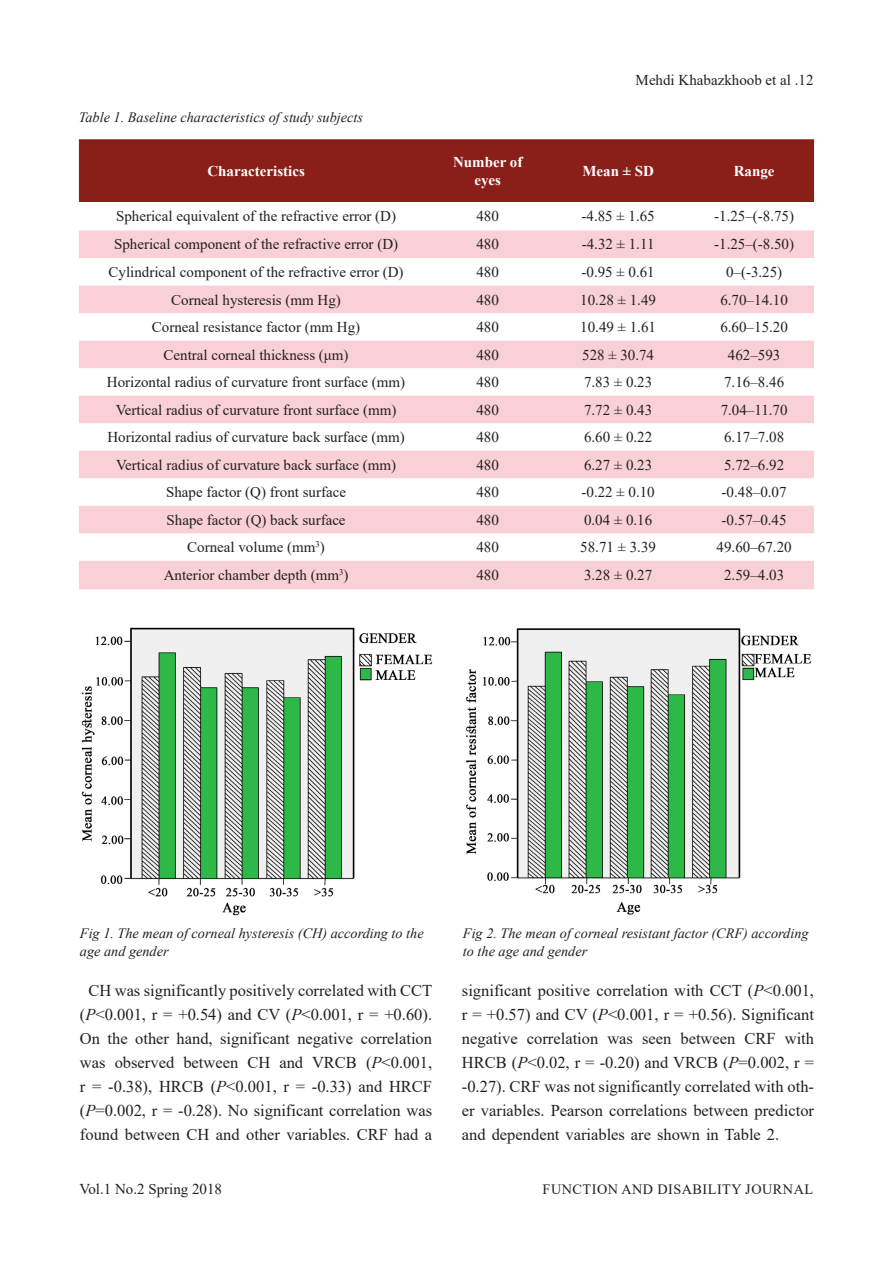
<style>
.page{position:relative;width:893px;height:1263px;background:#fff}
.page>*{position:absolute;margin:0;border:0;box-sizing:border-box;transform-origin:0 0}
.t1{font:16.5px/24px "Times New Roman";color:#231f20;text-align:center}
.t2{font:15px "Times New Roman";color:#231f20}
.t3{font:700 15px/18px "Times New Roman";color:#fff;text-align:center}
.t4{font:italic 14.25px/18px "Times New Roman";color:#231f20}
.t5{font:14.25px "Times New Roman";letter-spacing:.035em;color:#231f20}
.s1{font-style:italic}
</style>
<div class="page">
<img style="left:81px;top:627px;width:352px;height:288px">
<img style="left:466px;top:628px;width:346px;height:287px">
<div style="left:79px;top:139px;width:735px;height:63px;background:#8a1f19"></div>
<svg style="left:79px;top:230px;width:735px;height:359px;fill:#f8d0d5"></svg>
<p class="t4" style="left:79px;top:107px;width:286px">Table 1. Baseline characteristics of study subjects</p>
<p class="t2" style="left:636px;top:69px;width:179px">Mehdi Khabazkhoob et al .12</p>
<p class="t3" style="left:207px;top:161px;width:99px">Characteristics</p>
<p class="t3" style="left:453px;top:152px;width:71px">Number of eyes</p>
<p class="t3" style="left:582px;top:161px;width:73px">Mean ± SD</p>
<p class="t3" style="left:734px;top:161px;width:42px">Range</p>
<p class="t2" style="left:116px;top:206px;width:281px">Spherical equivalent of the refractive error (D)</p>
<p class="t2" style="left:476px;top:206px;width:24px">480</p>
<p class="t2" style="left:581px;top:206px;width:75px">-4.85 ± 1.65</p>
<p class="t2" style="left:714px;top:206px;width:81px">-1.25–(-8.75)</p>
<p class="t2" style="left:114px;top:234px;width:286px">Spherical component of the refractive error (D)</p>
<p class="t2" style="left:476px;top:234px;width:24px">480</p>
<p class="t2" style="left:582px;top:234px;width:74px">-4.32 ± 1.11</p>
<p class="t2" style="left:714px;top:234px;width:81px">-1.25–(-8.50)</p>
<p class="t2" style="left:109px;top:261px;width:296px">Cylindrical component of the refractive error (D)</p>
<p class="t2" style="left:476px;top:261px;width:24px">480</p>
<p class="t2" style="left:581px;top:261px;width:75px">-0.95 ± 0.61</p>
<p class="t2" style="left:726px;top:261px;width:58px">0–(-3.25)</p>
<p class="t2" style="left:171px;top:289px;width:171px">Corneal hysteresis (mm Hg)</p>
<p class="t2" style="left:476px;top:289px;width:24px">480</p>
<p class="t2" style="left:580px;top:289px;width:77px">10.28 ± 1.49</p>
<p class="t2" style="left:720px;top:289px;width:69px">6.70–14.10</p>
<p class="t2" style="left:152px;top:316px;width:210px">Corneal resistance factor (mm Hg)</p>
<p class="t2" style="left:476px;top:316px;width:24px">480</p>
<p class="t2" style="left:580px;top:316px;width:77px">10.49 ± 1.61</p>
<p class="t2" style="left:720px;top:316px;width:69px">6.60–15.20</p>
<p class="t2" style="left:164px;top:344px;width:187px">Central corneal thickness (μm)</p>
<p class="t2" style="left:476px;top:344px;width:24px">480</p>
<p class="t2" style="left:582px;top:344px;width:73px">528 ± 30.74</p>
<p class="t2" style="left:728px;top:344px;width:54px">462–593</p>
<p class="t2" style="left:107px;top:371px;width:300px">Horizontal radius of curvature front surface (mm)</p>
<p class="t2" style="left:476px;top:371px;width:24px">480</p>
<p class="t2" style="left:584px;top:371px;width:70px">7.83 ± 0.23</p>
<p class="t2" style="left:724px;top:371px;width:61px">7.16–8.46</p>
<p class="t2" style="left:116px;top:399px;width:282px">Vertical radius of curvature front surface (mm)</p>
<p class="t2" style="left:476px;top:399px;width:24px">480</p>
<p class="t2" style="left:584px;top:399px;width:70px">7.72 ± 0.43</p>
<p class="t2" style="left:721px;top:399px;width:68px">7.04–11.70</p>
<p class="t2" style="left:107px;top:426px;width:299px">Horizontal radius of curvature back surface (mm)</p>
<p class="t2" style="left:476px;top:426px;width:24px">480</p>
<p class="t2" style="left:584px;top:426px;width:70px">6.60 ± 0.22</p>
<p class="t2" style="left:724px;top:426px;width:61px">6.17–7.08</p>
<p class="t2" style="left:116px;top:454px;width:281px">Vertical radius of curvature back surface (mm)</p>
<p class="t2" style="left:476px;top:454px;width:24px">480</p>
<p class="t2" style="left:584px;top:454px;width:70px">6.27 ± 0.23</p>
<p class="t2" style="left:724px;top:454px;width:61px">5.72–6.92</p>
<p class="t2" style="left:166px;top:482px;width:181px">Shape factor (Q) front surface</p>
<p class="t2" style="left:476px;top:482px;width:24px">480</p>
<p class="t2" style="left:581px;top:482px;width:75px">-0.22 ± 0.10</p>
<p class="t2" style="left:722px;top:482px;width:66px">-0.48–0.07</p>
<p class="t2" style="left:167px;top:509px;width:181px">Shape factor (Q) back surface</p>
<p class="t2" style="left:476px;top:509px;width:24px">480</p>
<p class="t2" style="left:584px;top:509px;width:70px">0.04 ± 0.16</p>
<p class="t2" style="left:722px;top:509px;width:66px">-0.57–0.45</p>
<p class="t2" style="left:187px;top:537px;width:139px">Corneal volume (mm<sup>3</sup>)</p>
<p class="t2" style="left:476px;top:537px;width:24px">480</p>
<p class="t2" style="left:580px;top:537px;width:77px">58.71 ± 3.39</p>
<p class="t2" style="left:717px;top:537px;width:76px">49.60–67.20</p>
<p class="t2" style="left:164px;top:565px;width:186px">Anterior chamber depth (mm<sup>3</sup>)</p>
<p class="t2" style="left:476px;top:565px;width:24px">480</p>
<p class="t2" style="left:584px;top:565px;width:70px">3.28 ± 0.27</p>
<p class="t2" style="left:724px;top:565px;width:61px">2.59–4.03</p>
<p class="t4" style="left:80px;top:924px;width:345px">Fig 1. The mean of corneal hysteresis (CH) according to the age and gender</p>
<p class="t4" style="left:463px;top:924px;width:347px">Fig 2. The mean of corneal resistant factor (CRF) according to the age and gender</p>
<p class="t1" style="left:80px;top:978px;width:354px">CH was significantly positively correlated with CCT (<span class="s1">P</span>&lt;0.001, r = +0.54) and CV (<span class="s1">P</span>&lt;0.001, r = +0.60).<br>On the other hand, significant negative correlation was observed between CH and VRCB (<span class="s1">P</span>&lt;0.001, r = -0.38), HRCB (<span class="s1">P</span>&lt;0.001, r = -0.33) and HRCF (<span class="s1">P</span>=0.002, r = -0.28). No significant correlation was found between CH and other variables. CRF had a</p>
<p class="t1" style="left:462px;top:978px;width:354px;text-align:justify">significant positive correlation with CCT (<span class="s1">P</span>&lt;0.001, r = +0.57) and CV (<span class="s1">P</span>&lt;0.001, r = +0.56). Significant negative correlation was seen between CRF with HRCB (<span class="s1">P</span>&lt;0.02, r = -0.20) and VRCB (<span class="s1">P</span>=0.002, r = -0.27). CRF was not significantly correlated with oth&shy;er variables. Pearson correlations between predictor and dependent variables are shown in Table 2.</p>
<p class="t2" style="left:79px;top:1178px;width:144px">Vol.1 No.2 Spring 2018</p>
<p class="t5" style="left:543px;top:1179px;width:272px">FUNCTION AND DISABILITY JOURNAL</p>
</div>
